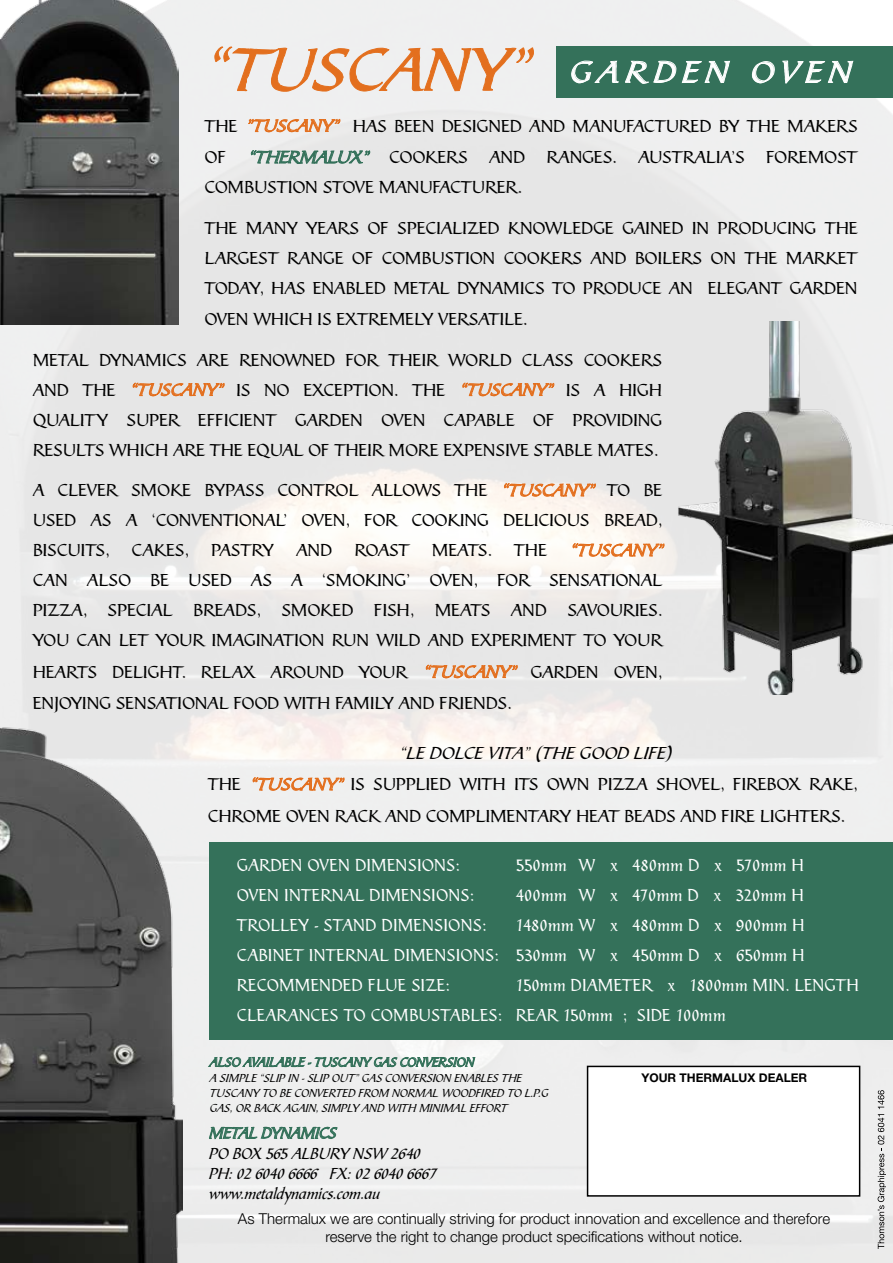
<style>
.page{position:relative;width:893px;height:1263px;background:#fff}
.page>*{position:absolute;margin:0;border:0;box-sizing:border-box;transform-origin:0 0}
.t1{font:63px "Bible Scr T";color:#e36f1e;scale:1.07 1}
.t2{font:31.65px "Bible Scr T";letter-spacing:.19em;color:#fff;scale:1.11 1}
.t3{font:italic 18px/30.5px "Bible Scr T";color:#000;scale:1.07 1}
.t4{font:italic 18px/30px "Bible Scr T";letter-spacing:.02em;color:#fff;text-align:justify}
.t5{font:16.5px/20.2px "Bible Scr T";color:#000}
.t6{font:16.5px "Bible Scr T";color:#34715a}
.t7{font:300 15px/18px "Helvetica Neue";color:#000;text-align:center}
.t8{font:13.5px "Bible Scr T";color:#34715a}
.t9{font:12px/15px "Bible Scr T";color:#000}
.t10{font:700 12px "Helvetica Neue";color:#000}
.s1{font-style:normal;color:#e36f1e}
.s2{font-style:normal;color:#34715a}
.s3{font-style:normal}
</style>
<div class="page">
<img style="left:0;top:0;width:893px;height:1263px">
<div style="left:209px;top:842px;width:684px;height:198px;background:#34715a"></div>
<div style="left:556px;top:47px;width:337px;height:51px;background:#34715a"></div>
<svg style="left:571px;top:60px;width:48px;height:24px"></svg>
<svg style="left:625px;top:60px;width:105px;height:24px"></svg>
<svg style="left:752px;top:61px;width:23px;height:23px"></svg>
<svg style="left:782px;top:60px;width:72px;height:24px"></svg>
<svg style="left:248px;top:115px;width:93px;height:23px"></svg>
<svg style="left:251px;top:146px;width:119px;height:22px"></svg>
<svg style="left:132px;top:379px;width:93px;height:23px"></svg>
<svg style="left:462px;top:379px;width:93px;height:23px"></svg>
<svg style="left:504px;top:480px;width:92px;height:23px"></svg>
<svg style="left:572px;top:540px;width:93px;height:23px"></svg>
<svg style="left:425px;top:661px;width:93px;height:23px"></svg>
<svg style="left:252px;top:774px;width:93px;height:23px"></svg>
<svg style="left:209px;top:1123px;width:129px;height:23px"></svg>
<img style="left:0;top:720px;width:182px;height:543px">
<img style="left:0;top:0;width:179px;height:325px">
<img style="left:676px;top:322px;width:217px;height:372px">
<svg style="left:214px;top:31px;width:320px;height:61px"></svg>
<div style="left:588px;top:1066px;width:272px;height:130px;background:#fff"></div>
<div style="left:587px;top:1066px;width:273px;height:131px;border:2px solid #000"></div>
<svg style="left:878px;top:1090px;width:8px;height:158px"></svg>
<svg style="left:207px;top:1053px;width:269px;height:18px"></svg>
<h1 class="t1" style="left:206px;top:35px;width:305px">“TUSCANY”</h1>
<h2 class="t2" style="left:570px;top:55px;width:255px">GARDEN OVEN</h2>
<p class="t3" style="left:206px;top:112px;width:618px">THE <span class="s1">” T U S C A N Y ”</span> HA SBEEN DESIGNEDA NDMA NUFA CTUREDBY THEMA KERS<br>OF <span class="s2">“ TH E R MA L U X ”</span> COOKERS AND RANGES. A USTRALIA ’S FOREMOST<br>COMBUSTION STOVEMA NUFA CTURER.</p>
<p class="t3" style="left:206px;top:214px;width:618px">THE MA NY YEA RS OF SPECIA LIZED KNOWLEDGE GA INED IN PRODUCING THE LA RGEST RA NGE OF COMBUSTION COOKERS A ND BOILERS ON THE MA RKET TODA Y,HA SENA BLEDMETA LDYNA MICSTO PRODUCEA N ELEGA NT GA RDEN OVEN WHICH ISEX TREMELY VERSA TILE.</p>
<p class="t3" style="left:34px;top:346px;width:596px;line-height:30px;text-align:justify">META L DYNA MICS A RE RENOWNED FOR THEIR WORLD CLA SS COOKERS AND THE <span class="s1">“TUSCANY”</span> IS NO EXCEPTION. THE <span class="s1">“TUSCANY”</span> IS A HIGH QUA LITY SUPER EFFICIENT GA RDEN OVEN CA PA BLE OF PROVIDING RESULTSWHICH A RETHEEQUA LOF THEIRMOREEX PENSIVESTA BLEMA TES.</p>
<p class="t3" style="left:34px;top:476px;width:596px">A CLEVER SMOKE BYPASS CONTROL ALLOWS THE <span class="s1">“ T U S C A N Y ”</span> TO BE USED AS A ‘CONVENTIONAL’ OVEN, FOR COOKING DELICIOUS BREAD, BISCUITS, CAKES, PASTRY AND ROAST MEATS. THE <span class="s1">“ T U S C A N Y ” </span>CA N A LSO BE USED AS A ‘SMOKING’ OVEN, FOR SENSA TIONA L PIZZA , SPECIA L BREA DS, SMOKED FISH, MEA TS A ND SA VOURIES.<br>YOU CA N LET YOURIMA GINA TION RUN WILDA NDEX PERIMENT TO YOUR HEARTS DELIGHT. RELAX AROUND YOUR <span class="s1">“ T U S C A N Y ”</span> GARDEN OVEN, ENJOYINGSENSA TIONA LFOODWITH FA MILY A NDFRIENDS.</p>
<p class="t3" style="left:209px;top:738px;width:615px;line-height:31.5px;text-indent:191px"><span class="s3">“LE DOLCE VITA” (THE GOOD LIFE)<br></span>THE <span class="s1">“ T U S C A N Y ”</span> IS SUPPLIED WITH ITS OWN PIZZA SHOVEL, FIREBOX RA KE,<br>CHROMEOVEN RA CK A NDCOMPLIMENTA RY HEA T BEA DSA NDFIRELIGHTERS.</p>
<p class="t4" style="left:238px;top:852px;width:231px">GA RDEN OVEN DIMENSIONS:</p>
<p class="t4" style="left:517px;top:852px;width:296px">550mm W x 480mm D x 570mm H</p>
<p class="t4" style="left:238px;top:882px;width:245px">OVEN INTERNA LDIMENSIONS:</p>
<p class="t4" style="left:517px;top:882px;width:296px">400mm W x 470mm D x 320mm H</p>
<p class="t4" style="left:238px;top:912px;width:257px">TROLLEY -STA ND DIMENSIONS:</p>
<p class="t4" style="left:238px;top:912px;width:576px;text-indent:279px">1480mm W x 480mm D x 900mm H CA BINET INTERNA LDIMENSIONS: 530mm W x 450mm D x 650mm H RECOMMENDED FLUESIZE:</p>
<p class="t4" style="left:238px;top:972px;width:630px;text-indent:279px">150mm DIA METER x 1800mm MIN.LENGTH<br>CLEARANCESTO COMBUSTABLES: REAR150mm ; SIDE100mm</p>
<p class="t8" style="left:210px;top:1055px;width:266px">ALSO AVAILABLE - TUSCANY GAS CONVERSION</p>
<p class="t9" style="left:210px;top:1071px;width:340px">A SIMPLE “SLIP IN - SLIP OUT” GAS CONVERSION ENABLES THE<br>TUSCANY TO BE CONVERTED FROM NORMAL WOODFIRED TO L.P.G<br>GAS, OR BACK AGAIN, SIMPLY AND WITH MINIMAL EFFORT</p>
<p class="t6" style="left:209px;top:1124px;width:129px">METAL DYNAMICS</p>
<p class="t5" style="left:209px;top:1144px;width:229px">PO BOX 565 ALBURY NSW 2640<br>PH: 02 6040 6666 FX: 02 6040 6667 www.metaldynamics.com.au</p>
<p class="t10" style="left:641px;top:1070px;width:167px">YOUR THERMALUX DEALER</p>
<p class="t7" style="left:238px;top:1209px;width:594px">As Thermalux we are continually striving for product innovation and excellence and therefore reserve the right to change product specifications without notice.</p>
</div>
